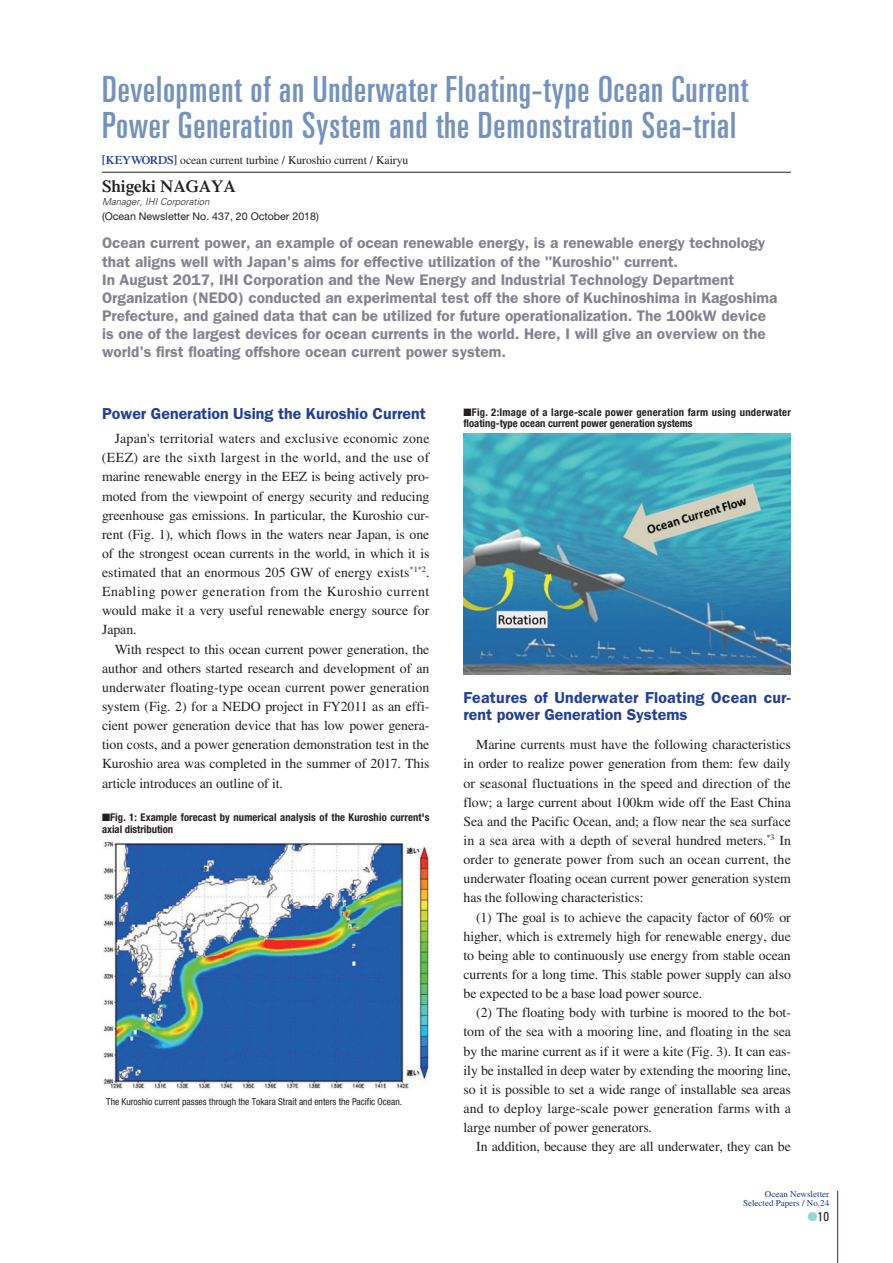
<style>
.page{position:relative;width:893px;height:1263px;background:#fff}
.page>*{position:absolute;margin:0;border:0;box-sizing:border-box;transform-origin:0 0}
.t1{font:ultra-condensed 36.15px/36.2px "Univers LT Std";letter-spacing:.025em;color:#7492c0}
.t2{font:600 16.95px "Times LT Std";color:#231f20}
.t3{font:600 15.9px/17px "ITC Franklin Gothic Std";color:#223f99}
.t4{font:600 15.45px/18px "ITC Franklin Gothic Std";color:#83828f}
.t5{font:13.8px/19.2px "Times LT Std";letter-spacing:-.005em;color:#231f20;text-align:justify}
.t6{font:condensed 12.75px "Univers LT Std";color:#231f20}
.t7{font:11.7px "Times LT Std";letter-spacing:-.005em;color:#231f20}
.t8{font:700 condensed 10.65px/11.7px "Helvetica Neue LT Std";letter-spacing:.01em;color:#231f20}
.t9{font:10.65px "Helvetica Neue LT Std";color:#231f20}
.t10{font:condensed 9.6px "Helvetica Neue LT Std";color:#231f20}
.t11{font:italic 300 9.6px "Univers LT Std";color:#231f20}
.t12{font:9px/9.6px "Times LT Std";color:#1b388c;text-align:right}
.s1{font-weight:600;color:#223f99}
.s2{color:#96d5d2}
</style>
<div class="page">
<hr style="left:102px;top:172px;width:689px;height:1px;background:#231f20">
<hr style="left:837px;top:1191px;width:1px;height:72px;background:#202a7e">
<img style="left:102px;top:842px;width:327px;height:248px">
<img style="left:463px;top:434px;width:328px;height:240px">
<h1 class="t1" style="left:102px;top:71px;width:648px">Development of an Underwater Floating-type Ocean Current<br>Power Generation System and the Demonstration Sea-trial</h1>
<p class="t2" style="left:102px;top:177px;width:135px">Shigeki NAGAYA</p>
<p class="t11" style="left:102px;top:196px;width:109px">Manager, IHI Corporation</p>
<p class="t9" style="left:102px;top:210px;width:218px">(Ocean Newsletter No. 437, 20 October 2018)</p>
<p class="t4" style="left:102px;top:234px;width:677px">Ocean current power, an example of ocean renewable energy, is a renewable energy technology that aligns well with Japan's aims for effective utilization of the "Kuroshio" current.<br>In August 2017, IHI Corporation and the New Energy and Industrial Technology Department Organization (NEDO) conducted an experimental test off the shore of Kuchinoshima in Kagoshima Prefecture, and gained data that can be utilized for future operationalization. The 100kW device is one of the largest devices for ocean currents in the world. Here, I will give an overview on the world's first floating offshore ocean current power system.</p>
<p class="t7" style="left:102px;top:154px;width:308px"><span class="s1">[KEYWORDS]</span> ocean current turbine / Kuroshio current / Kairyu</p>
<p class="t3" style="left:102px;top:405px;width:325px">Power Generation Using the Kuroshio Current</p>
<p class="t5" style="left:102px;top:429px;width:329px;text-indent:13px">Japan's territorial waters and exclusive economic zone (EEZ) are the sixth largest in the world, and the use of marine renewable energy in the EEZ is being actively pro&shy;moted from the viewpoint of energy security and reducing greenhouse gas emissions. In particular, the Kuroshio cur&shy;rent (Fig. 1), which flows in the waters near Japan, is one of the strongest ocean currents in the world, in which it is estimated that an enormous 205 GW of energy exists<sup>*1*2</sup>.<br>Enabling power generation from the Kuroshio current would make it a very useful renewable energy source for Japan.</p>
<p class="t5" style="left:102px;top:639px;width:329px;text-indent:13px">With respect to this ocean current power generation, the author and others started research and development of an underwater floating-type ocean current power generation system (Fig. 2) for a NEDO project in FY2011 as an effi&shy;cient power generation device that has low power genera&shy;tion costs, and a power generation demonstration test in the Kuroshio area was completed in the summer of 2017. This article introduces an outline of it.</p>
<p class="t8" style="left:102px;top:811px;width:329px">■Fig. 1: Example forecast by numerical analysis of the Kuroshio current's axial distribution</p>
<p class="t10" style="left:106px;top:1096px;width:297px">The Kuroshio current passes through the Tokara Strait and enters the Pacific Ocean.</p>
<p class="t8" style="left:463px;top:406px;width:329px">■Fig. 2:Image of a large-scale power generation farm using underwater floating-type ocean current power generation systems</p>
<p class="t3" style="left:463px;top:689px;width:329px">Features of Underwater Floating Ocean cur&shy;rent power Generation Systems</p>
<p class="t5" style="left:463px;top:735px;width:329px;text-indent:13px">Marine currents must have the following characteristics in order to realize power generation from them: few daily or seasonal fluctuations in the speed and direction of the flow; a large current about 100km wide off the East China Sea and the Pacific Ocean, and; a flow near the sea surface in a sea area with a depth of several hundred meters.<sup>*3</sup> In order to generate power from such an ocean current, the underwater floating ocean current power generation system has the following characteristics:</p>
<p class="t5" style="left:463px;top:907px;width:329px;text-indent:13px">(1) The goal is to achieve the capacity factor of 60% or higher, which is extremely high for renewable energy, due to being able to continuously use energy from stable ocean currents for a long time. This stable power supply can also be expected to be a base load power source.</p>
<p class="t5" style="left:463px;top:1003px;width:329px;text-indent:13px">(2) The floating body with turbine is moored to the bot&shy;tom of the sea with a mooring line, and floating in the sea by the marine current as if it were a kite (Fig. 3). It can eas&shy;ily be installed in deep water by extending the mooring line, so it is possible to set a wide range of installable sea areas and to deploy large-scale power generation farms with a large number of power generators.</p>
<p class="t5" style="left:476px;top:1137px;width:316px">In addition, because they are all underwater, they can be</p>
<p class="t12" style="left:743px;top:1189px;width:88px">Ocean Newsletter<br>Selected Papers / No.24</p>
<p class="t6" style="left:807px;top:1208px;width:23px"><span class="s2">●</span>10</p>
</div>
